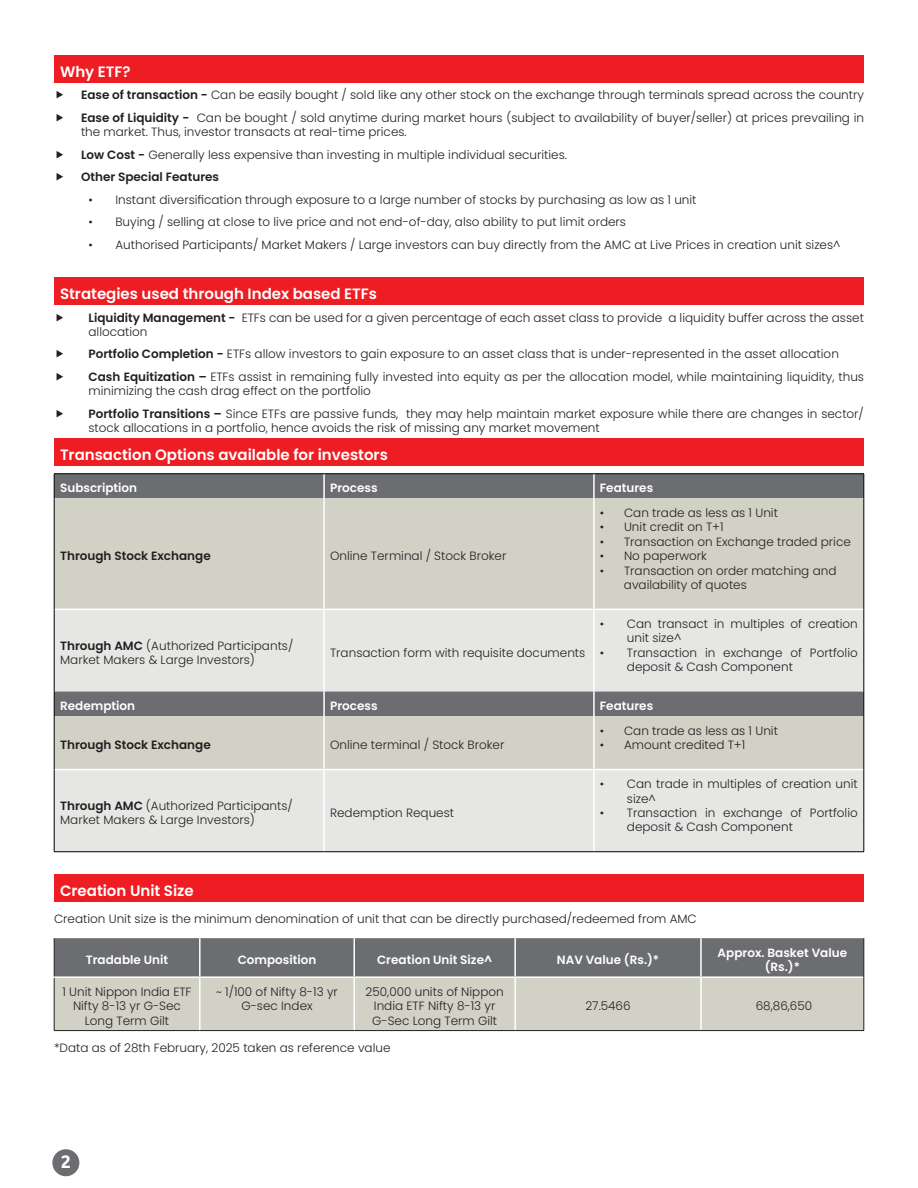
<style>
.page{position:relative;width:918px;height:1188px;background:#fff}
.page>*{position:absolute;margin:0;border:0;box-sizing:border-box;transform-origin:0 0}
.t1{font:700 18px "Ubuntu";color:#fff}
.t2{font:600 15px "Poppins";color:#fff}
.t3{font:300 12px/14.4px "Poppins";color:#231f20}
.t4{font:600 12px/14.4px "Poppins";color:#fff;text-align:center}
.t5{font:600 12px "Poppins";color:#231f20}
.s1{font-weight:600}
</style>
<div class="page">
<div style="left:52px;top:1149px;width:27px;height:27px;background:#6c6d70;border-radius:50%"></div>
<div style="left:54px;top:55px;width:810px;height:28px;background:#ee1d23"></div>
<div style="left:54px;top:277px;width:810px;height:28px;background:#ee1d23"></div>
<div style="left:54px;top:438px;width:810px;height:28px;background:#ee1d23"></div>
<div style="left:55px;top:498px;width:809px;height:111px;background:#d2d1c6"></div>
<div style="left:55px;top:610px;width:809px;height:241px;background:#e6e7e5"></div>
<div style="left:55px;top:716px;width:809px;height:53px;background:#d2d1c6"></div>
<hr style="left:323px;top:498px;width:2px;height:111px;background:#fff">
<hr style="left:593px;top:498px;width:2px;height:111px;background:#fff">
<hr style="left:323px;top:610px;width:2px;height:82px;background:#fff">
<hr style="left:593px;top:610px;width:2px;height:82px;background:#fff">
<hr style="left:323px;top:716px;width:2px;height:53px;background:#fff">
<hr style="left:593px;top:716px;width:2px;height:53px;background:#fff">
<hr style="left:54px;top:769px;width:270px;height:1px;background:#fff">
<hr style="left:324px;top:769px;width:270px;height:1px;background:#fff">
<hr style="left:594px;top:769px;width:270px;height:1px;background:#fff">
<hr style="left:323px;top:770px;width:2px;height:82px;background:#fff">
<hr style="left:593px;top:770px;width:2px;height:82px;background:#fff">
<hr style="left:54px;top:473px;width:270px;height:1px;background:#000">
<hr style="left:324px;top:473px;width:270px;height:1px;background:#000">
<hr style="left:594px;top:473px;width:270px;height:1px;background:#000">
<hr style="left:54px;top:851px;width:270px;height:1px;background:#000">
<hr style="left:324px;top:851px;width:270px;height:1px;background:#000">
<hr style="left:594px;top:851px;width:270px;height:1px;background:#000">
<div style="left:54px;top:474px;width:811px;height:24px;background:#6c6d70"></div>
<hr style="left:54px;top:498px;width:1px;height:111px;background:#000">
<hr style="left:864px;top:498px;width:1px;height:111px;background:#000">
<hr style="left:54px;top:609px;width:1px;height:83px;background:#000">
<hr style="left:864px;top:609px;width:1px;height:83px;background:#000">
<div style="left:54px;top:692px;width:811px;height:24px;background:#6c6d70"></div>
<hr style="left:54px;top:716px;width:1px;height:54px;background:#000">
<hr style="left:864px;top:716px;width:1px;height:54px;background:#000">
<hr style="left:54px;top:770px;width:1px;height:82px;background:#000">
<hr style="left:864px;top:770px;width:1px;height:82px;background:#000">
<div style="left:54px;top:874px;width:810px;height:28px;background:#ee1d23"></div>
<div style="left:55px;top:938px;width:809px;height:38px;background:#6c6d70"></div>
<div style="left:55px;top:978px;width:809px;height:52px;background:#d2d1c6"></div>
<hr style="left:199px;top:938px;width:2px;height:38px;background:#fff">
<hr style="left:353px;top:938px;width:2px;height:38px;background:#fff">
<hr style="left:514px;top:938px;width:2px;height:38px;background:#fff">
<hr style="left:700px;top:938px;width:2px;height:38px;background:#fff">
<hr style="left:199px;top:978px;width:2px;height:52px;background:#fff">
<hr style="left:353px;top:978px;width:2px;height:52px;background:#fff">
<hr style="left:514px;top:978px;width:2px;height:52px;background:#fff">
<hr style="left:700px;top:978px;width:2px;height:52px;background:#fff">
<hr style="left:54px;top:938px;width:1px;height:38px;background:#231f20">
<hr style="left:864px;top:938px;width:1px;height:39px;background:#231f20">
<hr style="left:54px;top:978px;width:1px;height:52px;background:#231f20">
<hr style="left:864px;top:977px;width:1px;height:53px;background:#231f20">
<hr style="left:54px;top:1030px;width:146px;height:1px;background:#231f20">
<hr style="left:200px;top:1030px;width:154px;height:1px;background:#231f20">
<hr style="left:354px;top:1030px;width:161px;height:1px;background:#231f20">
<hr style="left:515px;top:1030px;width:186px;height:1px;background:#231f20">
<hr style="left:701px;top:1030px;width:163px;height:1px;background:#231f20">
<p class="t2" style="left:60px;top:63px;width:72px">Why ETF?</p>
<p class="t3" style="left:81px;top:88px;width:785px"><span class="s1">Ease of transaction -</span> Can be easily bought / sold like any other stock on the exchange through terminals spread across the country</p>
<p class="t3" style="left:81px;top:111px;width:785px"><span class="s1">Ease of Liquidity -</span> Can be bought / sold anytime during market hours (subject to availability of buyer/seller) at prices prevailing in the market. Thus, investor transacts at real-time prices.</p>
<p class="t3" style="left:81px;top:148px;width:488px"><span class="s1">Low Cost -</span> Generally less expensive than investing in multiple individual securities.</p>
<p class="t5" style="left:81px;top:170px;width:140px">Other Special Features</p>
<p class="t3" style="left:88px;top:193px;width:610px">• Instant diversification through exposure to a large number of stocks by purchasing as low as 1 unit</p>
<p class="t3" style="left:88px;top:215px;width:539px">• Buying / selling at close to live price and not end-of-day, also ability to put limit orders</p>
<p class="t3" style="left:88px;top:238px;width:754px">• Authorised Participants/ Market Makers / Large investors can buy directly from the AMC at Live Prices in creation unit sizes^</p>
<p class="t2" style="left:60px;top:285px;width:319px">Strategies used through Index based ETFs</p>
<p class="t3" style="left:88px;top:310px;width:777px"><span class="s1">Liquidity Management -</span> ETFs can be used for a given percentage of each asset class to provide a liquidity buffer across the asset allocation</p>
<p class="t3" style="left:88px;top:347px;width:752px"><span class="s1">Portfolio Completion -</span> ETFs allow investors to gain exposure to an asset class that is under-represented in the asset allocation</p>
<p class="t3" style="left:88px;top:370px;width:777px"><span class="s1">Cash Equitization –</span> ETFs assist in remaining fully invested into equity as per the allocation model, while maintaining liquidity, thus minimizing the cash drag effect on the portfolio</p>
<p class="t3" style="left:88px;top:407px;width:777px"><span class="s1">Portfolio Transitions –</span> Since ETFs are passive funds, they may help maintain market exposure while there are changes in sector/ stock allocations in a portfolio, hence avoids the risk of missing any market movement</p>
<p class="t2" style="left:60px;top:446px;width:329px">Transaction Options available for investors</p>
<p class="t4" style="left:60px;top:481px;width:79px">Subscription</p>
<p class="t4" style="left:330px;top:481px;width:49px">Process</p>
<p class="t4" style="left:600px;top:481px;width:55px">Features</p>
<p class="t5" style="left:60px;top:549px;width:152px">Through Stock Exchange</p>
<p class="t3" style="left:330px;top:549px;width:178px">Online Terminal / Stock Broker</p>
<p class="t3" style="left:60px;top:638px;width:235px"><span class="s1">Through AMC</span> (Authorized Participants/<br>Market Makers &amp; Large Investors)</p>
<p class="t3" style="left:330px;top:645px;width:257px">Transaction form with requisite documents</p>
<p class="t3" style="left:600px;top:506px;width:180px">• Can trade as less as 1 Unit</p>
<p class="t3" style="left:600px;top:520px;width:125px">• Unit credit on T+1</p>
<p class="t3" style="left:600px;top:534px;width:252px">• Transaction on Exchange traded price</p>
<p class="t3" style="left:600px;top:549px;width:109px">• No paperwork</p>
<p class="t3" style="left:624px;top:563px;width:214px;text-indent:-24px">• Transaction on order matching and availability of quotes</p>
<p class="t3" style="left:627px;top:617px;width:232px;text-indent:-27px">• Can transact in multiples of creation unit size^</p>
<p class="t3" style="left:627px;top:645px;width:232px;text-indent:-27px">• Transaction in exchange of Portfolio deposit &amp; Cash Component</p>
<p class="t4" style="left:60px;top:699px;width:76px">Redemption</p>
<p class="t4" style="left:330px;top:699px;width:49px">Process</p>
<p class="t4" style="left:600px;top:699px;width:55px">Features</p>
<p class="t5" style="left:60px;top:738px;width:152px">Through Stock Exchange</p>
<p class="t3" style="left:330px;top:738px;width:176px">Online terminal / Stock Broker</p>
<p class="t3" style="left:600px;top:723px;width:180px">• Can trade as less as 1 Unit</p>
<p class="t3" style="left:600px;top:738px;width:147px">• Amount credited T+1</p>
<p class="t3" style="left:60px;top:798px;width:234px"><span class="s1">Through AMC</span> (Authorized Participants/<br>Market Makers &amp; Large Investors)</p>
<p class="t3" style="left:330px;top:806px;width:126px">Redemption Request</p>
<p class="t3" style="left:627px;top:777px;width:232px;text-indent:-27px">• Can trade in multiples of creation unit size^</p>
<p class="t3" style="left:627px;top:806px;width:232px;text-indent:-27px">• Transaction in exchange of Portfolio deposit &amp; Cash Component</p>
<p class="t2" style="left:60px;top:882px;width:135px">Creation Unit Size</p>
<p class="t3" style="left:54px;top:912px;width:644px">Creation Unit size is the minimum denomination of unit that can be directly purchased/redeemed from AMC</p>
<p class="t4" style="left:86px;top:953px;width:84px">Tradable Unit</p>
<p class="t4" style="left:238px;top:953px;width:80px">Composition</p>
<p class="t4" style="left:377px;top:953px;width:117px">Creation Unit Size^</p>
<p class="t4" style="left:557px;top:953px;width:104px">NAV Value (Rs.)*</p>
<p class="t4" style="left:718px;top:945px;width:131px">Approx. Basket Value (Rs.)*</p>
<p class="t3" style="left:62px;top:984px;width:131px;text-align:center">1 Unit Nippon India ETF<br>Nifty 8-13 yr G-Sec<br>Long Term Gilt</p>
<p class="t3" style="left:216px;top:984px;width:123px;text-align:center">~ 1/100 of Nifty 8-13 yr<br>G-sec Index</p>
<p class="t3" style="left:366px;top:984px;width:140px;text-align:center">250,000 units of Nippon<br>India ETF Nifty 8-13 yr<br>G-Sec Long Term Gilt</p>
<p class="t3" style="left:585px;top:999px;width:47px">27.5466</p>
<p class="t3" style="left:756px;top:999px;width:58px">68,86,650</p>
<p class="t3" style="left:54px;top:1040px;width:338px">*Data as of 28th February, 2025 taken as reference value</p>
<h1 class="t1" style="left:61px;top:1151px;width:12px">2</h1>
</div>
